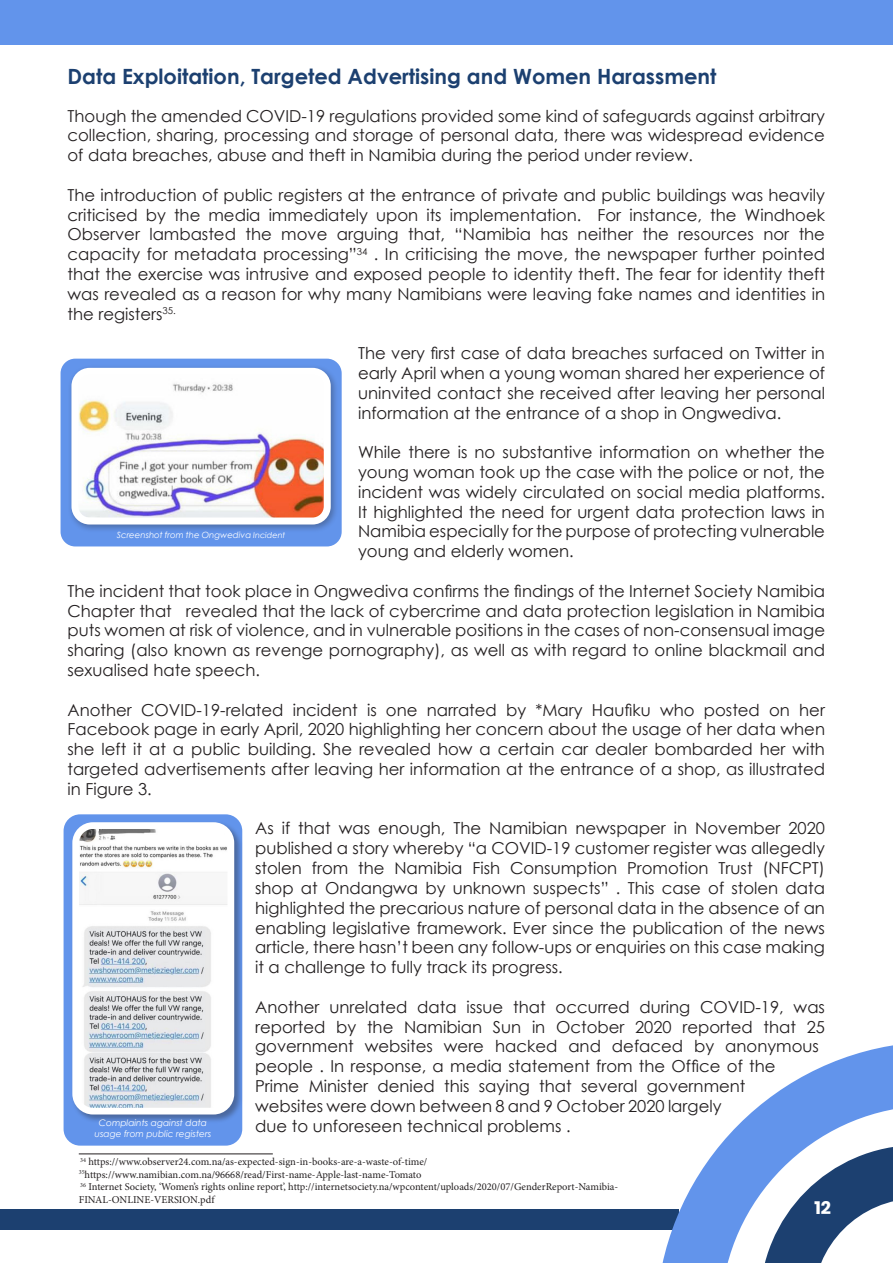
<style>
.page{position:relative;width:893px;height:1263px;background:#fff}
.page>*{position:absolute;margin:0;border:0;box-sizing:border-box;transform-origin:0 0}
.t1{font:700 21px "Century Gothic";color:#1c4070}
.t2{font:700 18px "Poppins";color:#fff}
.t3{font:16.5px/19.8px "Century Gothic";color:#231f20;text-align:justify}
.t4{font:10.5px/12.6px "Minion Pro";color:#231f20}
.t5{font:italic 9px/10.8px "Century Gothic";color:#fff;text-align:center}
.t6{font:italic 8.55px "Century Gothic";color:#fff}
.s1{font-size:8.1px}
</style>
<div class="page">
<div style="left:0;top:1210px;width:679px;height:20px;background:#1c4070"></div>
<svg style="left:657px;top:1045px;width:236px;height:218px"></svg>
<div style="left:0;top:0;width:893px;height:45px;background:#6294eb"></div>
<div style="left:64px;top:814px;width:178px;height:331px;background:#6294eb;border-radius:17px"></div>
<div style="left:71px;top:821px;width:172px;height:303px;background:#231f20;opacity:.38"></div>
<img style="left:76px;top:826px;width:155px;height:285px">
<div style="left:72px;top:822px;width:162px;height:292px;border:7px solid #fff;border-radius:17px"></div>
<div style="left:61px;top:359px;width:281px;height:187px;background:#6294eb;border-radius:15px"></div>
<div style="left:68px;top:364px;width:271px;height:169px;background:#231f20;opacity:.33"></div>
<img style="left:75px;top:371px;width:252px;height:150px">
<div style="left:71px;top:368px;width:260px;height:156px;border:7px solid #fff;border-radius:15px"></div>
<hr style="left:79px;top:1154px;width:194px;height:1px;background:#231f20">
<p class="t1" style="left:67px;top:60px;width:650px">Data Exploitation, Targeted Advertising and Women Harassment</p>
<p class="t3" style="left:67px;top:105px;width:759px">Though the amended COVID-19 regulations provided some kind of safeguards against arbitrary collection, sharing, processing and storage of personal data, there was widespread evidence of data breaches, abuse and theft in Namibia during the period under review.</p>
<p class="t3" style="left:67px;top:185px;width:759px">The introduction of public registers at the entrance of private and public buildings was heavily criticised by the media immediately upon its implementation. For instance, the Windhoek Observer lambasted the move arguing that, “Namibia has neither the resources nor the capacity for metadata processing”<sup>34</sup> . In criticising the move, the newspaper further pointed that the exercise was intrusive and exposed people to identity theft. The fear for identity theft was revealed as a reason for why many Namibians were leaving fake names and identities in the registers<sup>35.</sup></p>
<p class="t3" style="left:358px;top:343px;width:468px">The very first case of data breaches surfaced on Twitter in early April when a young woman shared her experience of uninvited contact she received after leaving her personal information at the entrance of a shop in Ongwediva.</p>
<p class="t3" style="left:358px;top:442px;width:468px">While there is no substantive information on whether the young woman took up the case with the police or not, the incident was widely circulated on social media platforms.<br>It highlighted the need for urgent data protection laws in Namibia especially for the purpose of protecting vulnerable young and elderly women.</p>
<p class="t3" style="left:67px;top:581px;width:759px">The incident that took place in Ongwediva confirms the findings of the Internet Society Namibia Chapter that revealed that the lack of cybercrime and data protection legislation in Namibia puts women at risk of violence, and in vulnerable positions in the cases of non-consensual image sharing (also known as revenge pornography), as well as with regard to online blackmail and sexualised hate speech.</p>
<p class="t3" style="left:67px;top:699px;width:759px">Another COVID-19-related incident is one narrated by *Mary Haufiku who posted on her Facebook page in early April, 2020 highlighting her concern about the usage of her data when she left it at a public building. She revealed how a certain car dealer bombarded her with targeted advertisements after leaving her information at the entrance of a shop, as illustrated in Figure 3.</p>
<p class="t3" style="left:255px;top:818px;width:571px">As if that was enough, The Namibian newspaper in November 2020 published a story whereby “a COVID-19 customer register was allegedly stolen from the Namibia Fish Consumption Promotion Trust (NFCPT) shop at Ondangwa by unknown suspects” . This case of stolen data highlighted the precarious nature of personal data in the absence of an enabling legislative framework. Ever since the publication of the news article, there hasn’t been any follow-ups or enquiries on this case making it a challenge to fully track its progress.</p>
<p class="t3" style="left:255px;top:996px;width:571px;text-align:left">Another unrelated data issue that occurred during COVID-19, was reported by the Namibian Sun in October 2020 reported that 25 government websites were hacked and defaced by anonymous people . In response, a media statement from the Office of the<br>Prime Minister denied this saying that several government<br>websites were down between 8 and 9 October 2020 largely<br>due to unforeseen technical problems .</p>
<p class="t4" style="left:80px;top:1156px;width:349px"><sup>34</sup> https://www.observer24.com.na/as-expected-sign-in-books-are-a-waste-of-time/</p>
<p class="t4" style="left:79px;top:1168px;width:344px"><sup>35</sup>https://www.namibian.com.na/96668/read/First-name-Apple-last-name-Tomato</p>
<p class="t4" style="left:79px;top:1181px;width:541px"><sup>36</sup> Internet Society, ‘Women’s rights online report’, http://internetsociety.na/wpcontent/uploads/2020/07/GenderReport-Namibia-<br>FINAL-ONLINE-VERSION.pdf</p>
<p class="t6" style="left:117px;top:529px;width:170px">Screenshot from the Ongwediva <span class="s1">Incident</span></p>
<p class="t5" style="left:95px;top:1117px;width:118px">Complaints against data usage from public registers</p>
<p class="t2" style="left:814px;top:1197px;width:18px">12</p>
</div>
